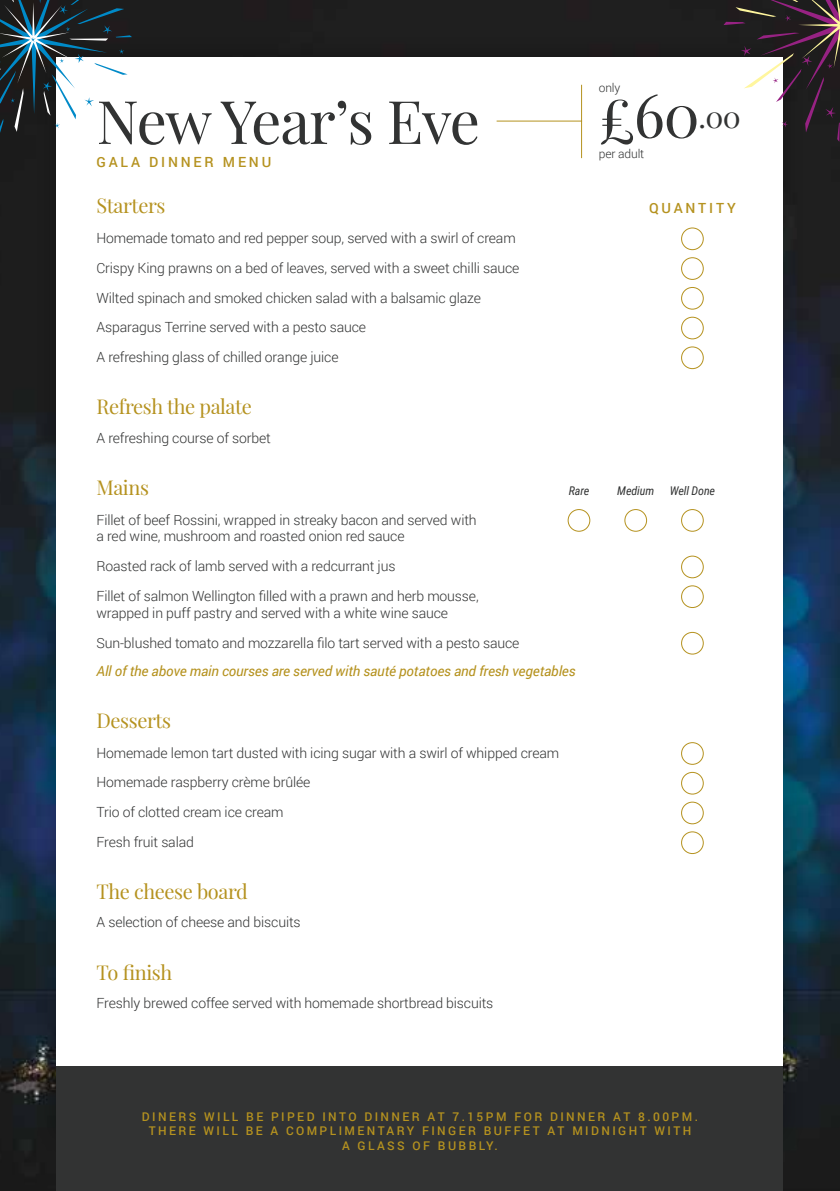
<style>
.page{position:relative;width:840px;height:1191px;background:#fff}
.page>*{position:absolute;margin:0;border:0;box-sizing:border-box;transform-origin:0 0}
.t1{font:60px "Playfair Display";letter-spacing:-.02em;color:#323333}
.t2{font:20px "Playfair Display";letter-spacing:-.02em;color:#b5921f}
.t3{font:300 14px/29.8px "Roboto";letter-spacing:-.01em;color:#323333}
.t4{font:italic 14px "Roboto";letter-spacing:-.01em;color:#b5921f}
.t5{font:500 14px "Roboto";letter-spacing:.2em;color:#b5921f}
.t6{font:500 12px/14.4px "Roboto";letter-spacing:.2em;color:#b5921f;text-align:center}
.t7{font:italic 12px "Roboto Condensed";letter-spacing:-.01em;color:#323333}
.t8{font:300 12px "Roboto";letter-spacing:-.01em;color:#323333}
</style>
<div class="page">
<img style="left:0;top:0;width:839px;height:1191px">
<div style="left:34px;top:34px;width:771px;height:1122px;background:#000;opacity:.3"></div>
<div style="left:57px;top:57px;width:725px;height:1077px;background:#fff"></div>
<div style="left:680px;top:227px;width:23px;height:23px;border:1px solid #b5921f;border-radius:50%"></div>
<div style="left:680px;top:257px;width:23px;height:23px;border:1px solid #b5921f;border-radius:50%"></div>
<div style="left:680px;top:287px;width:23px;height:23px;border:1px solid #b5921f;border-radius:50%"></div>
<div style="left:680px;top:317px;width:23px;height:22px;border:1px solid #b5921f;border-radius:50%"></div>
<div style="left:680px;top:346px;width:23px;height:23px;border:1px solid #b5921f;border-radius:50%"></div>
<div style="left:567px;top:509px;width:23px;height:23px;border:1px solid #b5921f;border-radius:50%"></div>
<div style="left:624px;top:509px;width:22px;height:23px;border:1px solid #b5921f;border-radius:50%"></div>
<div style="left:680px;top:509px;width:23px;height:23px;border:1px solid #b5921f;border-radius:50%"></div>
<div style="left:680px;top:555px;width:23px;height:23px;border:1px solid #b5921f;border-radius:50%"></div>
<div style="left:680px;top:585px;width:23px;height:23px;border:1px solid #b5921f;border-radius:50%"></div>
<div style="left:680px;top:632px;width:23px;height:22px;border:1px solid #b5921f;border-radius:50%"></div>
<div style="left:680px;top:742px;width:23px;height:23px;border:1px solid #b5921f;border-radius:50%"></div>
<div style="left:680px;top:772px;width:23px;height:22px;border:1px solid #b5921f;border-radius:50%"></div>
<div style="left:680px;top:801px;width:23px;height:23px;border:1px solid #b5921f;border-radius:50%"></div>
<div style="left:680px;top:831px;width:23px;height:23px;border:1px solid #b5921f;border-radius:50%"></div>
<div style="left:57px;top:1066px;width:725px;height:125px;background:#323333"></div>
<hr style="left:496px;top:121px;width:85px;height:1px;background:#b5921f">
<hr style="left:580px;top:85px;width:1px;height:73px;background:#b5921f">
<svg style="left:0;top:0;width:132px;height:133px"></svg>
<svg style="left:723px;top:0;width:116px;height:142px"></svg>
<h1 class="t1" style="left:96px;top:75px;width:385px">New Year’s Eve</h1>
<p class="t5" style="left:96px;top:152px;width:176px">GALA DINNER MENU</p>
<p class="t8" style="left:598px;top:79px;width:23px">only</p>
<h1 class="t1" style="left:598px;top:68px;width:143px">£60<sup>.00</sup></h1>
<p class="t8" style="left:598px;top:145px;width:47px">per adult</p>
<h2 class="t2" style="left:96px;top:190px;width:70px">Starters</h2>
<p class="t5" style="left:648px;top:198px;width:88px">QUANTITY</p>
<p class="t3" style="left:96px;top:223px;width:424px">Homemade tomato and red pepper soup, served with a swirl of cream Crispy King prawns on a bed of leaves, served with a sweet chilli sauce Wilted spinach and smoked chicken salad with a balsamic glaze Asparagus Terrine served with a pesto sauce<br>A refreshing glass of chilled orange juice</p>
<h2 class="t2" style="left:96px;top:391px;width:157px">Refresh the palate</h2>
<p class="t3" style="left:96px;top:422px;width:176px">A refreshing course of sorbet</p>
<h2 class="t2" style="left:96px;top:472px;width:54px">Mains</h2>
<p class="t7" style="left:568px;top:482px;width:22px">Rare</p>
<p class="t7" style="left:617px;top:482px;width:38px">Medium</p>
<p class="t7" style="left:669px;top:482px;width:47px">Well Done</p>
<p class="t3" style="left:96px;top:511px;width:381px;line-height:16.8px">Fillet of beef Rossini, wrapped in streaky bacon and served with a red wine, mushroom and roasted onion red sauce</p>
<p class="t3" style="left:96px;top:551px;width:383px">Roasted rack of lamb served with a redcurrant jus<br>Fillet of salmon Wellington filled with a prawn and herb mousse,</p>
<p class="t3" style="left:96px;top:597px;width:424px">wrapped in puff pastry and served with a white wine sauce<br>Sun-blushed tomato and mozzarella filo tart served with a pesto sauce</p>
<p class="t4" style="left:96px;top:661px;width:480px">All of the above main courses are served with sauté potatoes and fresh vegetables</p>
<h2 class="t2" style="left:96px;top:705px;width:76px">Desserts</h2>
<p class="t3" style="left:96px;top:737px;width:464px">Homemade lemon tart dusted with icing sugar with a swirl of whipped cream Homemade raspberry crème brûlée<br>Trio of clotted cream ice cream<br>Fresh fruit salad</p>
<h2 class="t2" style="left:96px;top:876px;width:153px">The cheese board</h2>
<p class="t3" style="left:96px;top:907px;width:205px">A selection of cheese and biscuits</p>
<h2 class="t2" style="left:96px;top:956px;width:77px">To finish</h2>
<p class="t3" style="left:96px;top:987px;width:398px">Freshly brewed coffee served with homemade shortbread biscuits</p>
<p class="t6" style="left:142px;top:1108px;width:557px">DINERS WILL BE PIPED INTO DINNER AT 7.15PM FOR DINNER AT 8.00PM.<br>THERE WILL BE A COMPLIMENTARY FINGER BUFFET AT MIDNIGHT WITH<br>A GLASS OF BUBBLY.</p>
</div>
